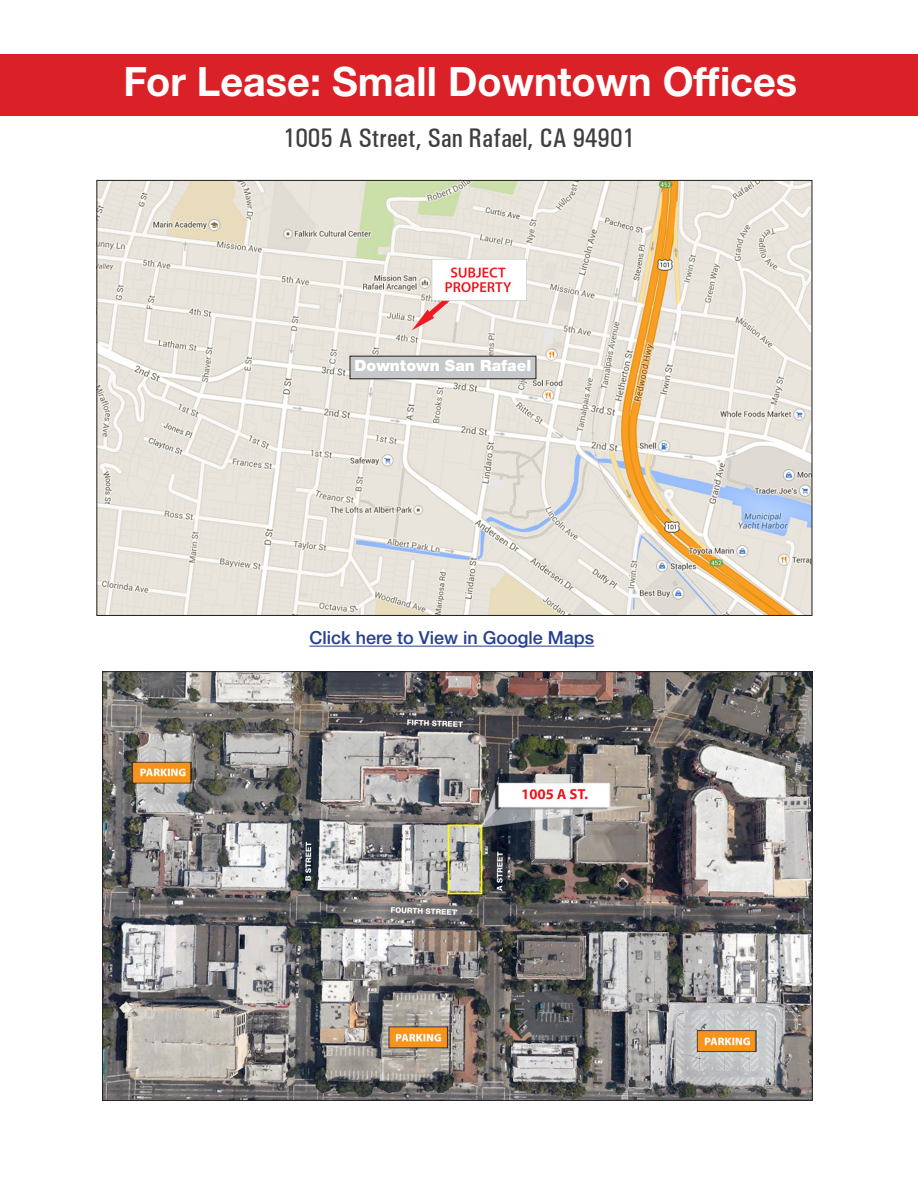
<style>
.page{position:relative;width:918px;height:1188px;background:#fff}
.page>*{position:absolute;margin:0;border:0;box-sizing:border-box;transform-origin:0 0}
.t1{font:700 40.5px "Helvetica Neue LT Std";color:#fff}
.t2{font:500 condensed 27px "Univers";color:#3e3e3f}
.t3{font:500 18px "Helvetica Neue LT Std";color:#253f8e}
.t4{font:900 15.6px "Helvetica Neue LT Std";color:#fff}
</style>
<div class="page">
<div style="left:0;top:54px;width:918px;height:62px;background:#da2128"></div>
<img style="left:98px;top:182px;width:712px;height:432px">
<div style="left:350px;top:356px;width:186px;height:23px;background:#c7c8ca"></div>
<div style="left:350px;top:356px;width:186px;height:23px;border:1px solid #231f20"></div>
<img style="left:104px;top:673px;width:707px;height:426px">
<hr style="left:309px;top:646px;width:285px;height:1px;background:#253f8e">
<p class="t1" style="left:123px;top:57px;width:675px">For Lease: Small Downtown Offices</p>
<p class="t2" style="left:283px;top:122px;width:353px">1005 A Street, San Rafael, CA 94901</p>
<p class="t4" style="left:354px;top:356px;width:179px">Downtown San Rafael</p>
<p class="t3" style="left:309px;top:627px;width:286px">Click here to View in Google Maps</p>
</div>
